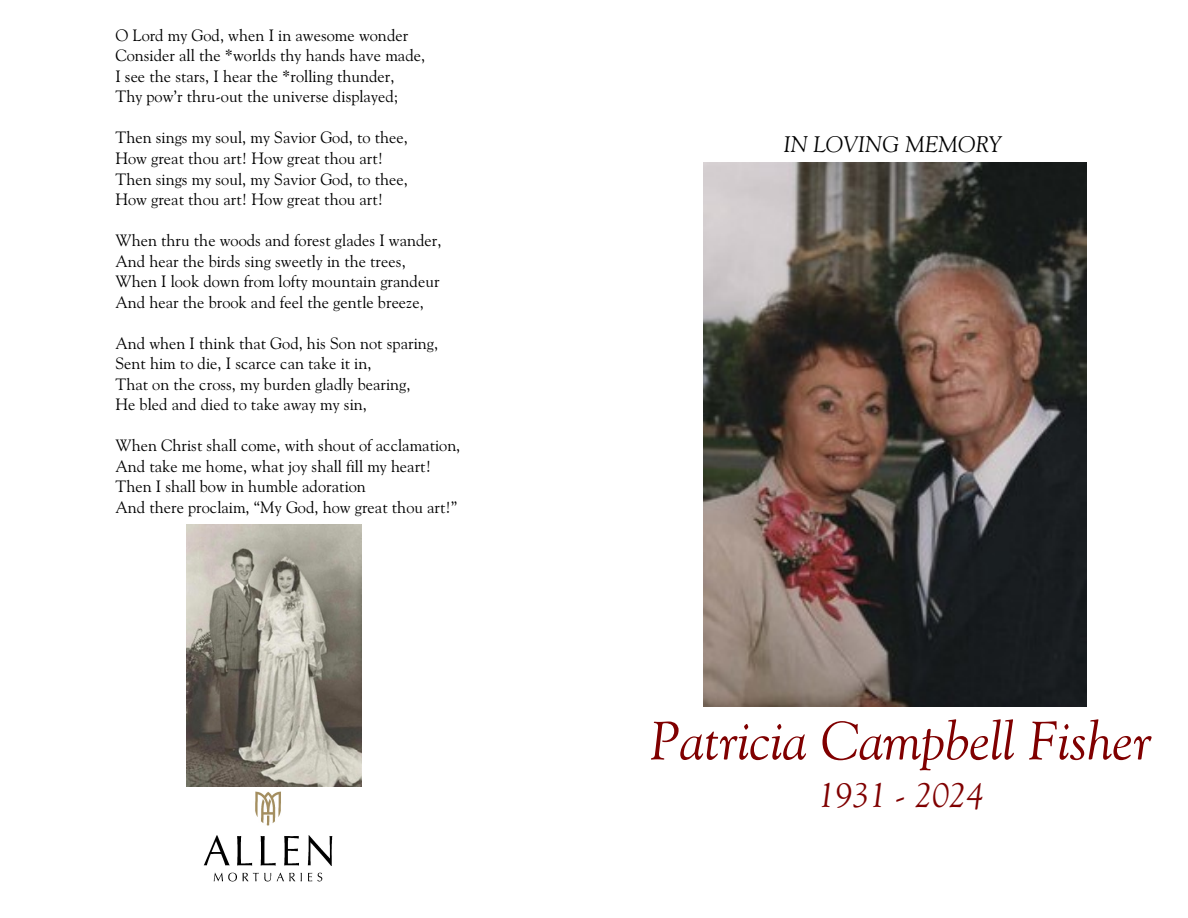
<style>
.page{position:relative;width:1188px;height:918px;background:#fff}
.page>*{position:absolute;margin:0;border:0;box-sizing:border-box;transform-origin:0 0}
.t1{font:italic 54px "Goudy Old Style BT";color:#800000}
.t2{font:italic 34.5px "Goudy Old Style BT";color:#800000}
.t3{font:italic 22.5px "Goudy Old Style BT";color:#000}
.t4{font:16.5px/20.5px "Goudy Old Style BT";color:#000}
</style>
<div class="page">
<img style="left:203px;top:792px;width:129px;height:90px">
<img style="left:703px;top:162px;width:384px;height:544px">
<img style="left:187px;top:525px;width:174px;height:261px">
<p class="t4" style="left:115px;top:26px;width:311px">O Lord my God, when I in awesome wonder Consider all the *worlds thy hands have made, I see the stars, I hear the *rolling thunder, Thy pow’r thru-out the universe displayed;</p>
<p class="t4" style="left:115px;top:129px;width:294px">Then sings my soul, my Savior God, to thee, How great thou art! How great thou art!<br>Then sings my soul, my Savior God, to thee, How great thou art! How great thou art!</p>
<p class="t4" style="left:115px;top:231px;width:328px">When thru the woods and forest glades I wander, And hear the birds sing sweetly in the trees, When I look down from lofty mountain grandeur And hear the brook and feel the gentle breeze,</p>
<p class="t4" style="left:115px;top:334px;width:324px">And when I think that God, his Son not sparing, Sent him to die, I scarce can take it in,<br>That on the cross, my burden gladly bearing,<br>He bled and died to take away my sin,</p>
<p class="t4" style="left:115px;top:437px;width:346px">When Christ shall come, with shout of acclamation, And take me home, what joy shall fill my heart!<br>Then I shall bow in humble adoration<br>And there proclaim, “My God, how great thou art!”</p>
<h3 class="t3" style="left:784px;top:135px;width:219px">IN LOVING MEMORY</h3>
<h1 class="t1" style="left:650px;top:718px;width:503px">Patricia Campbell Fisher</h1>
<h2 class="t2" style="left:818px;top:781px;width:167px">1931 - 2024</h2>
</div>
